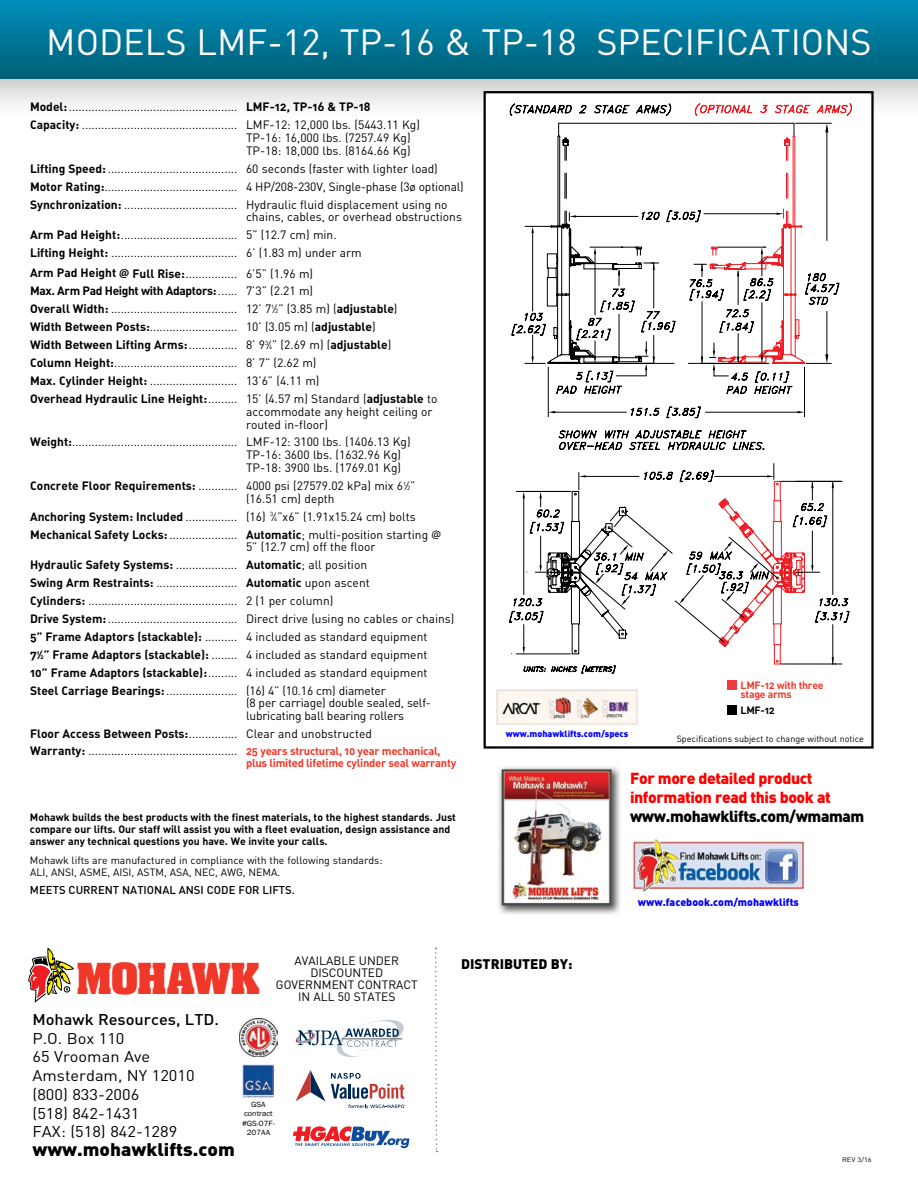
<style>
.page{position:relative;width:918px;height:1188px;background:#fff}
.page>*{position:absolute;margin:0;border:0;box-sizing:border-box;transform-origin:0 0}
.t1{font:700 42px "Aachen BT";letter-spacing:-.06em;color:#ef3829;scale:1.06 1}
.t2{font:36px "DIN";color:#fff}
.t3{font:900 18px "DIN";color:#000;scale:1.06 1}
.t4{font:900 15.75px/18.9px "DIN";letter-spacing:-.025em;color:#f00}
.t5{font:900 15.75px "DIN";letter-spacing:-.025em;color:#000}
.t6{font:15.45px/18.8px "DIN";color:#000;scale:1.06 1}
.t7{font:500 15.45px "DIN";color:#000;scale:1.06 1}
.t8{font:900 13.8px "DIN";color:#000}
.t9{font:12px/18px "DIN";color:#000}
.t10{font:12px "DIN Bold Alternate";color:#000}
.t11{font:12px "DIN Bold Alternate";letter-spacing:-.03em;color:#000}
.t12{font:11.25px "DIN Bold Alternate";letter-spacing:-.025em;color:#ef3829}
.t13{font:500 11.25px "DIN";color:#000}
.t14{font:900 10.65px "DIN";color:#00f}
.t15{font:10.5px/12px "DIN Bold Alternate";color:#000}
.t16{font:10.5px/12px "DIN";color:#000}
.t17{font:10.5px/9px "DIN Bold Alternate";letter-spacing:-.025em;color:#ef3829}
.t18{font:9px "DIN";color:#000}
.t19{font:900 9px "DIN";color:#00f}
.t20{font:7.8px/9.3px "Franklin Gothic";color:#000;text-align:center;scale:1.06 1}
.t21{font:6.45px "DIN";color:#000;scale:1.14 1}
.s1{font-family:"DIN Bold Alternate"}
.s2{font-family:"Pill Gothic 600 mg";font-weight:900;font-size:12.75px}
.s3{font-family:"DIN"}
.s4{font-size:6px}
.s5{font-family:"DIN";font-size:6px}
.s6{font-family:"Pill Gothic 600 mg";font-weight:500}
.s7{font-family:"DIN Bold Alternate";font-size:6px}
.s8{font-family:"DIN Bold Alternate";font-size:11.25px;color:#ef3829}
</style>
<div class="page">
<div style="left:0;top:0;width:918px;height:123px;background:#000;opacity:.29"></div>
<div style="left:0;top:0;width:918px;height:79px;background:linear-gradient(to bottom,#008ebd,#005f75)"></div>
<div style="left:485px;top:92px;width:388px;height:655px;background:#fff"></div>
<svg style="left:523px;top:665px;width:93px;height:8px"></svg>
<svg style="left:509px;top:104px;width:163px;height:19px"></svg>
<svg style="left:694px;top:104px;width:158px;height:12px"></svg>
<svg style="left:511px;top:123px;width:339px;height:542px"></svg>
<div style="left:484px;top:91px;width:390px;height:658px;border:2px solid #000"></div>
<div style="left:728px;top:680px;width:9px;height:9px;background:#ef3a42"></div>
<div style="left:728px;top:705px;width:9px;height:9px;background:#000"></div>
<div style="left:621px;top:129px;width:103px;height:24px;background:#fff"></div>
<svg style="left:435px;top:948px;width:3px;height:204px"></svg>
<img style="left:498px;top:767px;width:123px;height:147px">
<img style="left:633px;top:839px;width:172px;height:52px">
<img style="left:497px;top:690px;width:140px;height:34px">
<svg style="left:29px;top:948px;width:44px;height:54px"></svg>
<img style="left:240px;top:1018px;width:38px;height:39px">
<svg style="left:293px;top:1126px;width:117px;height:22px"></svg>
<svg style="left:295px;top:1019px;width:109px;height:38px"></svg>
<svg style="left:295px;top:1070px;width:30px;height:31px"></svg>
<svg style="left:331px;top:1073px;width:73px;height:36px"></svg>
<img style="left:243px;top:1065px;width:31px;height:33px">
<h2 class="t2" style="left:46px;top:19px;width:827px">MODELS LMF-12, TP-16 &amp; TP-18 SPECIFICATIONS</h2>
<p class="t9" style="left:30px;top:98px;width:392px"><span class="s1">Model:</span> .................................................... <span class="s1">LMF-12, TP-16 &amp; TP-18<br>Capacity:</span> ................................................ LMF-12: 12,000 lbs. (5443.11 Kg)</p>
<p class="t9" style="left:246px;top:131px;width:166px;line-height:12.8px">TP-16: 16,000 lbs. (7257.49 Kg)<br>TP-18: 18,000 lbs. (8164.66 Kg)</p>
<p class="t9" style="left:30px;top:159px;width:435px"><span class="s1">Lifting Speed:</span> ........................................ 60 seconds (faster with lighter load)<br><span class="s1">Motor Rating:</span>......................................... 4 HP/208-230V, Single-phase (3ø optional)<br><span class="s1">Synchronization:</span> ................................... Hydraulic fluid displacement using no</p>
<p class="t9" style="left:30px;top:208px;width:433px;text-indent:216px">chains, cables, or overhead obstructions<br><span class="s1">Arm Pad Height:</span> .................................... 5” (12.7 cm) min.<br><span class="s1">Lifting Height:</span> ....................................... 6’ (1.83 m) under arm</p>
<p class="t9" style="left:30px;top:264px;width:285px"><span class="s1">Arm Pad Height</span> <span class="s2">@</span> <span class="s1">Full Rise:</span> ................ 6’5” (1.96 m)</p>
<p class="t11" style="left:30px;top:283px;width:285px">Max. Arm Pad Height with Adaptors: <span class="s3">...... 7’3” (2.21 m)</span></p>
<p class="t9" style="left:30px;top:300px;width:369px"><span class="s1">Overall Width:</span> ....................................... 12’ 7<sup>1</sup>⁄<span class="s4">2</span>” (3.85 m) (<span class="s1">adjustable</span>)<br><span class="s1">Width Between Posts:</span> ........................... 10’ (3.05 m) (<span class="s1">adjustable</span>)</p>
<p class="t10" style="left:30px;top:337px;width:363px">Width Between Lifting Arms: <span class="s3">............... 8’ 9</span><sup>3</sup><span class="s3">⁄</span><span class="s5">4</span><span class="s3">” (2.69 m) (</span>adjustable<span class="s3">)</span></p>
<p class="t9" style="left:30px;top:354px;width:291px"><span class="s1">Column Height:</span> ...................................... 8’ 7” (2.62 m)<br><span class="s1">Max. Cylinder Height:</span> ........................... 13’6” (4.11 m)</p>
<p class="t10" style="left:30px;top:391px;width:409px">Overhead Hydraulic Line Height: <span class="s3">......... 15’ (4.57 m) Standard (</span>adjustable <span class="s3">to</span></p>
<p class="t9" style="left:246px;top:405px;width:188px;line-height:12.8px">accommodate any height ceiling or routed in-floor)</p>
<p class="t9" style="left:246px;top:436px;width:166px;line-height:12.8px;text-indent:-216px"><span class="s1">Weight:</span> ................................................... LMF-12: 3100 lbs. (1406.13 Kg)<br>TP-16: 3600 lbs. (1632.96 Kg)<br>TP-18: 3900 lbs. (1769.01 Kg)</p>
<p class="t9" style="left:246px;top:479px;width:171px;line-height:12.8px;text-indent:-216px"><span class="s1">Concrete Floor Requirements:</span> ............ 4000 psi (27579.02 kPa) mix 6<sup>1</sup>⁄<span class="s4">2</span>” (16.51 cm) depth</p>
<p class="t9" style="left:30px;top:507px;width:413px"><span class="s1">Anchoring System: Included</span> ................ (16) <sup>3</sup>⁄<span class="s4">4</span>”x6” (1.91x15.24 cm) bolts<br><span class="s1">Mechanical Safety Locks:</span> ..................... <span class="s1">Automatic</span>; multi-position starting <span class="s6">@</span></p>
<p class="t9" style="left:246px;top:538px;width:131px">5” (12.7 cm) off the floor</p>
<p class="t10" style="left:30px;top:557px;width:339px">Hydraulic Safety Systems: <span class="s3">...................</span> Automatic<span class="s3">; all position</span></p>
<p class="t9" style="left:30px;top:574px;width:426px"><span class="s1">Swing Arm Restraints:</span> ......................... <span class="s1">Automatic</span> upon ascent<br><span class="s1">Cylinders:</span> .............................................. 2 (1 per column)<br><span class="s1">Drive System:</span> ........................................ Direct drive (using no cables or chains)<br><span class="s1">5” Frame Adaptors (stackable):</span> .......... 4 included as standard equipment<br><span class="s1">7</span><sup>1</sup><span class="s1">⁄</span><span class="s7">2</span><span class="s1">” Frame Adaptors (stackable):</span> ........ 4 included as standard equipment<br><span class="s1">10” Frame Adaptors (stackable):</span> ......... 4 included as standard equipment <span class="s1">Steel Carriage Bearings:</span> ...................... (16) 4” (10.16 cm) diameter</p>
<p class="t9" style="left:246px;top:697px;width:186px;line-height:12.8px">(8 per carriage) double sealed, self&shy;lubricating ball bearing rollers</p>
<p class="t9" style="left:30px;top:725px;width:412px;line-height:17.2px"><span class="s1">Floor Access Between Posts:</span> ............... Clear and unobstructed<br><span class="s1">Warranty:</span> .............................................. <span class="s8">25 years structural, 10 year mechanical,</span></p>
<p class="t12" style="left:246px;top:756px;width:212px">plus limited lifetime cylinder seal warranty</p>
<p class="t15" style="left:30px;top:811px;width:428px">Mohawk builds the best products with the finest materials, to the highest standards. Just compare our lifts. Our staff will assist you with a fleet evaluation, design assistance and answer any technical questions you have. We invite your calls.</p>
<p class="t16" style="left:30px;top:854px;width:354px">Mohawk lifts are manufactured in compliance with the following standards:<br>ALI, ANSI, ASME, AISI, ASTM, ASA, NEC, AWG, NEMA.</p>
<p class="t13" style="left:30px;top:883px;width:267px">MEETS CURRENT NATIONAL ANSI CODE FOR LIFTS.</p>
<p class="t19" style="left:506px;top:728px;width:124px">www.mohawklifts.com/specs</p>
<p class="t17" style="left:741px;top:680px;width:85px">LMF-12 with three stage arms</p>
<p class="t15" style="left:741px;top:704px;width:36px">LMF-12</p>
<p class="t18" style="left:677px;top:733px;width:189px">Specifications subject to change without notice</p>
<h3 class="t4" style="left:630px;top:768px;width:202px">For more detailed product information read this book at</h3>
<h3 class="t5" style="left:630px;top:806px;width:236px">www.mohawklifts.com/wmamam</h3>
<p class="t14" style="left:638px;top:895px;width:163px">www.facebook.com/mohawklifts</p>
<p class="t9" style="left:276px;top:954px;width:143px;line-height:12px;text-align:center">AVAILABLE UNDER<br>DISCOUNTED<br>GOVERNMENT CONTRACT<br>IN ALL 50 STATES</p>
<h1 class="t1" style="left:76px;top:952px;width:175px">MOHAWK</h1>
<p class="t7" style="left:32px;top:1009px;width:178px">Mohawk Resources, LTD.</p>
<p class="t6" style="left:32px;top:1028px;width:154px">P.O. Box 110<br>65 Vrooman Ave<br>Amsterdam, NY 12010 (800) 833-2006<br>(518) 842-1431<br>FAX: (518) 842-1289</p>
<h3 class="t3" style="left:32px;top:1138px;width:192px">www.mohawklifts.com</h3>
<p class="t20" style="left:242px;top:1100px;width:33px">GSA contract #GS-07F-<br>207AA</p>
<p class="t8" style="left:461px;top:955px;width:113px">DISTRIBUTED BY:</p>
<p class="t21" style="left:842px;top:1156px;width:28px">REV 3/16</p>
</div>
